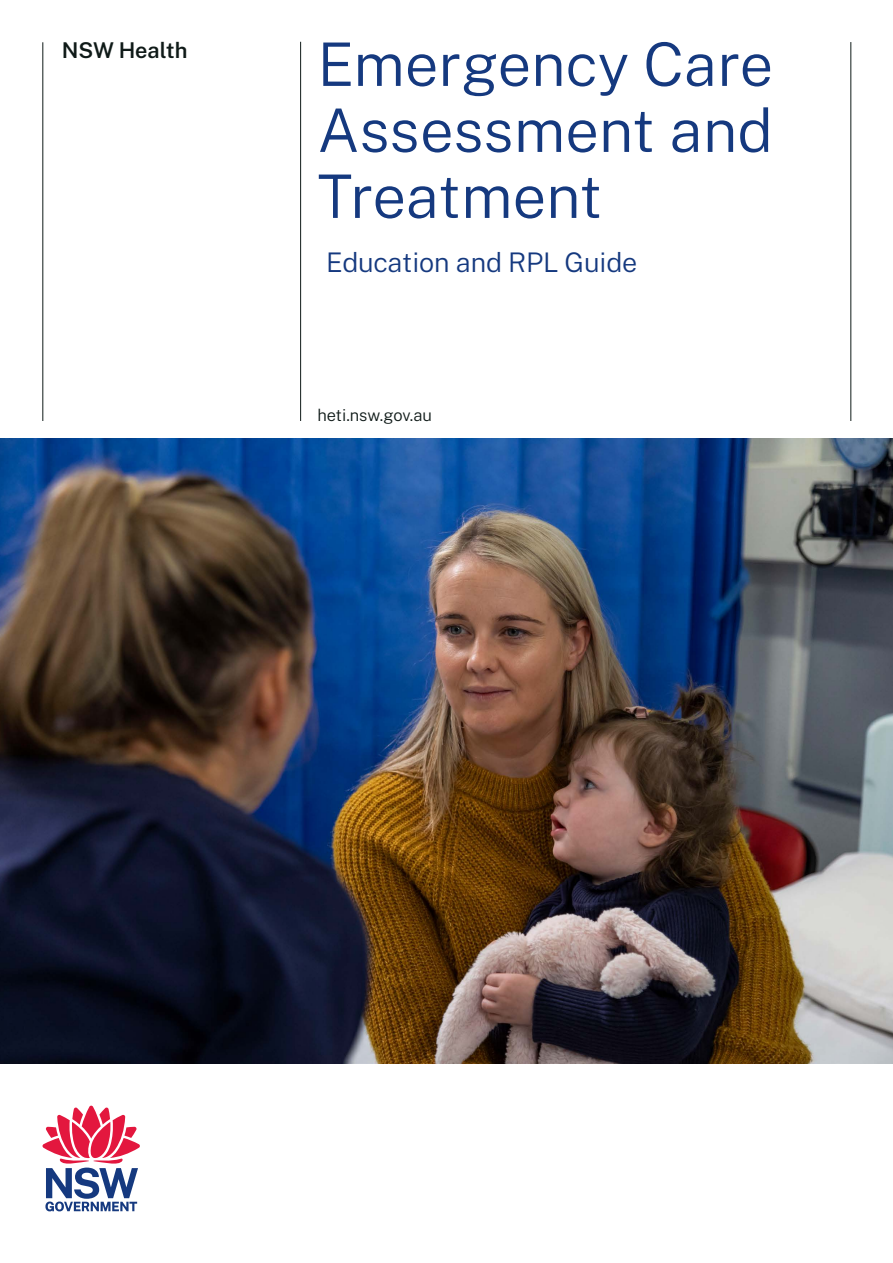
<style>
.page{position:relative;width:893px;height:1263px;background:#fff}
.page>*{position:absolute;margin:0;border:0;box-sizing:border-box;transform-origin:0 0}
.t1{font:300 60px/66px "Public Sans";color:#15397f;text-align:justify}
.t2{font:300 27px "Public Sans";letter-spacing:-.005em;color:#15397f}
.t3{font:600 21.75px "Public Sans";letter-spacing:-.005em;color:#0f1a18}
.t4{font:300 16.5px "Public Sans";letter-spacing:-.01em;color:#0f1a18}
</style>
<div class="page">
<hr style="left:300px;top:42px;width:1px;height:379px;background:#0f1a18">
<hr style="left:850px;top:42px;width:1px;height:379px;background:#0f1a18">
<hr style="left:43px;top:42px;width:1px;height:379px;background:#0f1a18">
<img style="left:0;top:438px;width:893px;height:625px">
<svg style="left:43px;top:1106px;width:97px;height:105px"></svg>
<p class="t3" style="left:62px;top:35px;width:127px">NSW Health</p>
<p class="t1" style="left:317px;top:27px;width:457px">Emergency Care Assessment and Treatment</p>
<p class="t2" style="left:326px;top:243px;width:313px">Education and RPL Guide</p>
<p class="t4" style="left:317px;top:403px;width:116px">heti.nsw.gov.au</p>
</div>
